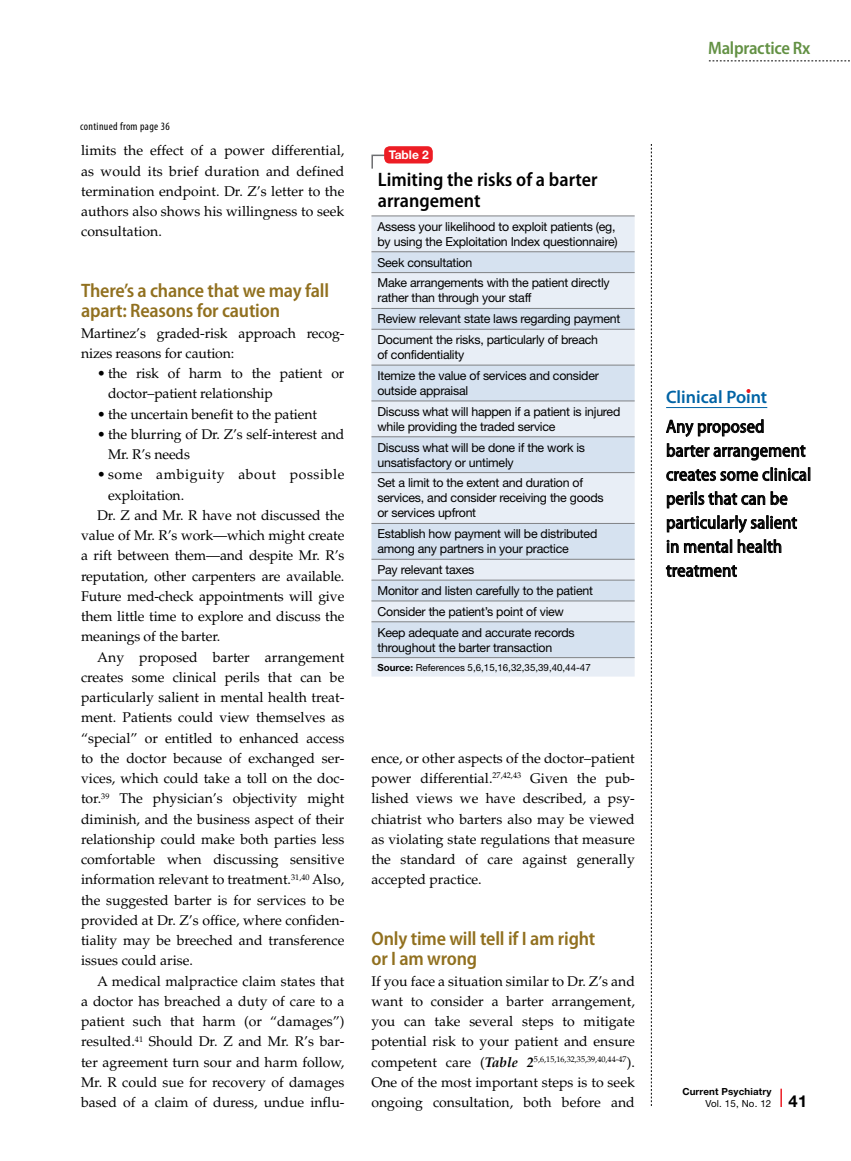
<style>
.page{position:relative;width:851px;height:1161px;background:#fff}
.page>*{position:absolute;margin:0;border:0;box-sizing:border-box;transform-origin:0 0}
.sub2{font:600 semi-condensed 19.5px/20.2px "Myriad Pro";letter-spacing:-.01em;color:#91701f}
.tabletitle{font:600 semi-condensed 19.5px/21px "Myriad Pro";color:#000}
.clinical_point{font:semi-condensed 18px/24px "Myriad Pro";letter-spacing:.01em;color:#000}
.t1{font:600 semi-condensed 18px "Myriad Pro";letter-spacing:-.015em;color:#639144}
.t2{font:600 18px "Myriad Pro";color:#0063a5}
.body_indent{font:14.1px/20.2px "Palatino LT Std";letter-spacing:-.01em;color:#000;text-align:justify}
.body{font:14.1px/20.2px "Palatino LT Std";color:#000;text-align:justify}
.body_indent-2{font:14.1px/20.2px "Palatino LT Std";letter-spacing:.04em;color:#000}
.tablebody{font:12.3px/15px "Helvetica Neue LT Std";letter-spacing:-.02em;color:#000}
.tabletitle_no{font:700 12px "Helvetica Neue LT Std";color:#fff}
.t3{font:condensed 11.25px "Myriad Pro";letter-spacing:.03em;color:#000}
.source{font:9.75px "Helvetica Neue LT Std";color:#000}
.t4{font:700 9.75px/12px "Helvetica Neue LT Std";letter-spacing:.015em;color:#000}
.body-2{font:8.25px "Palatino LT Std";color:#000}
.s1{font-weight:700}
.s2{font-size:14.1px}
.s3{font-weight:700;font-style:italic;font-size:14.1px}
.s4{font-weight:400}
.s5{font-size:16.5px}
</style>
<div class="page">
<svg style="left:651px;top:144px;width:1px;height:962px"></svg>
<svg style="left:780px;top:1089px;width:1px;height:18px"></svg>
<svg style="left:709px;top:61px;width:141px;height:1px"></svg>
<hr style="left:666px;top:407px;width:101px;height:1px;background:#0063a5">
<svg style="left:666px;top:419px;width:97px;height:18px"></svg>
<svg style="left:667px;top:443px;width:138px;height:18px"></svg>
<svg style="left:666px;top:468px;width:144px;height:14px"></svg>
<svg style="left:667px;top:491px;width:120px;height:18px"></svg>
<svg style="left:667px;top:516px;width:130px;height:17px"></svg>
<svg style="left:667px;top:540px;width:11px;height:13px"></svg>
<svg style="left:684px;top:539px;width:97px;height:15px"></svg>
<svg style="left:666px;top:565px;width:70px;height:13px"></svg>
<svg style="left:746px;top:389px;width:5px;height:4px"></svg>
<svg style="left:371px;top:154px;width:16px;height:15px"></svg>
<div style="left:384px;top:146px;width:49px;height:17px;background:#ed1d24;border-radius:5px"></div>
<div style="left:371px;top:217px;width:263px;height:460px;background:#e8eef6"></div>
<svg style="left:371px;top:253px;width:263px;height:404px;background:#dde6f1"></svg>
<hr style="left:371px;top:657px;width:263px;height:1px;background:#808285">
<hr style="left:371px;top:601px;width:263px;height:1px;background:#808285">
<hr style="left:371px;top:622px;width:263px;height:1px;background:#808285">
<hr style="left:371px;top:559px;width:263px;height:1px;background:#808285">
<hr style="left:371px;top:580px;width:263px;height:1px;background:#808285">
<hr style="left:371px;top:472px;width:263px;height:1px;background:#808285">
<hr style="left:371px;top:523px;width:263px;height:1px;background:#808285">
<hr style="left:371px;top:401px;width:263px;height:1px;background:#808285">
<hr style="left:371px;top:437px;width:263px;height:1px;background:#808285">
<hr style="left:371px;top:329px;width:263px;height:1px;background:#808285">
<hr style="left:371px;top:365px;width:263px;height:1px;background:#808285">
<hr style="left:371px;top:272px;width:263px;height:1px;background:#808285">
<hr style="left:371px;top:308px;width:263px;height:1px;background:#808285">
<hr style="left:371px;top:216px;width:263px;height:1px;background:#808285">
<hr style="left:371px;top:252px;width:263px;height:1px;background:#808285">
<p class="t3" style="left:80px;top:119px;width:91px">continued from page 36</p>
<p class="body" style="left:81px;top:141px;width:265px">limits the effect of a power differential, as would its brief duration and defined termination endpoint. Dr. Z’s letter to the authors also shows his willingness to seek consultation.</p>
<p class="sub2" style="left:81px;top:280px;width:249px">There’s a chance that we may fall apart: Reasons for caution</p>
<p class="body" style="left:81px;top:323px;width:265px">Martinez’s graded-risk approach recog&shy;nizes reasons for caution:</p>
<p class="body_indent" style="left:108px;top:363px;width:238px;text-indent:-11px">• the risk of harm to the patient or doctor–patient relationship</p>
<p class="body_indent" style="left:97px;top:404px;width:221px">• the uncertain benefit to the patient</p>
<p class="body_indent" style="left:108px;top:424px;width:238px;text-indent:-11px">• the blurring of Dr. Z’s self-interest and<br>Mr. R’s needs</p>
<p class="body_indent-2" style="left:108px;top:465px;width:238px;text-indent:-11px">• some ambiguity about possible exploitation.</p>
<p class="body_indent" style="left:81px;top:505px;width:265px;text-indent:16px">Dr. Z and Mr. R have not discussed the value of Mr. R’s work—which might create a rift between them—and despite Mr. R’s reputation, other carpenters are available.<br>Future med-check appointments will give them little time to explore and discuss the meanings of the barter.</p>
<p class="body_indent" style="left:81px;top:647px;width:265px;text-indent:16px">Any proposed barter arrangement creates some clinical perils that can be particularly salient in mental health treat&shy;ment. Patients could view themselves as “special” or entitled to enhanced access to the doctor because of exchanged ser&shy;vices, which could take a toll on the doc&shy;tor.<sup>39</sup> The physician’s objectivity might diminish, and the business aspect of their relationship could make both parties less comfortable when discussing sensitive information relevant to treatment.<sup>31,40</sup> Also, the suggested barter is for services to be provided at Dr. Z’s office, where confiden&shy;tiality may be breeched and transference issues could arise.</p>
<p class="body_indent" style="left:81px;top:971px;width:265px;text-indent:16px">A medical malpractice claim states that a doctor has breached a duty of care to a patient such that harm (or “damages”) resulted.<sup>41</sup> Should Dr. Z and Mr. R’s bar&shy;ter agreement turn sour and harm follow, Mr. R could sue for recovery of damages based of a claim of duress, undue influ-</p>
<p class="tabletitle_no" style="left:389px;top:148px;width:42px">Table 2</p>
<p class="tabletitle" style="left:378px;top:169px;width:221px">Limiting the risks of a barter arrangement</p>
<p class="tablebody" style="left:377px;top:219px;width:242px">Assess your likelihood to exploit patients (eg, by using the Exploitation Index questionnaire)</p>
<p class="tablebody" style="left:377px;top:255px;width:96px">Seek consultation</p>
<p class="tablebody" style="left:377px;top:275px;width:234px">Make arrangements with the patient directly rather than through your staff</p>
<p class="tablebody" style="left:377px;top:311px;width:244px">Review relevant state laws regarding payment</p>
<p class="tablebody" style="left:377px;top:332px;width:222px">Document the risks, particularly of breach of confidentiality</p>
<p class="tablebody" style="left:377px;top:368px;width:223px">Itemize the value of services and consider outside appraisal</p>
<p class="tablebody" style="left:377px;top:404px;width:244px">Discuss what will happen if a patient is injured while providing the traded service</p>
<p class="tablebody" style="left:377px;top:440px;width:209px">Discuss what will be done if the work is unsatisfactory or untimely</p>
<p class="tablebody" style="left:377px;top:475px;width:228px">Set a limit to the extent and duration of services, and consider receiving the goods or services upfront</p>
<p class="tablebody" style="left:377px;top:526px;width:221px">Establish how payment will be distributed among any partners in your practice</p>
<p class="tablebody" style="left:377px;top:562px;width:98px">Pay relevant taxes</p>
<p class="tablebody" style="left:377px;top:583px;width:217px">Monitor and listen carefully to the patient</p>
<p class="tablebody" style="left:377px;top:604px;width:188px">Consider the patient’s point of view</p>
<p class="tablebody" style="left:377px;top:625px;width:199px">Keep adequate and accurate records throughout the barter transaction</p>
<p class="source" style="left:377px;top:661px;width:215px"><span class="s1">Source:</span> References 5,6,15,16,32,35,39,40,44-47</p>
<p class="body_indent" style="left:371px;top:748px;width:265px">ence, or other aspects of the doctor–patient power differential.<sup>27,42,43</sup> Given the pub&shy;lished views we have described, a psy&shy;chiatrist who barters also may be viewed as violating state regulations that measure the standard of care against generally accepted practice.</p>
<p class="sub2" style="left:371px;top:928px;width:225px">Only time will tell if I am right or I am wrong</p>
<p class="body" style="left:371px;top:971px;width:265px">If you face a situation similar to Dr. Z’s and want to consider a barter arrangement, you can take several steps to mitigate potential risk to your patient and ensure</p>
<p class="body-2" style="left:371px;top:1054px;width:265px"><span class="s2">competent care (</span><span class="s3">Table 2</span>5,6,15,16,32,35,39,40,44-47<span class="s2">).</span></p>
<p class="body" style="left:371px;top:1072px;width:265px">One of the most important steps is to seek ongoing consultation, both before and</p>
<p class="t1" style="left:708px;top:37px;width:104px">Malpractice Rx</p>
<p class="t2" style="left:666px;top:386px;width:103px">Clinical Point</p>
<p class="clinical_point" style="left:666px;top:414px;width:146px">Any proposed barter arrangement creates some clinical perils that can be particularly salient in mental health treatment</p>
<p class="t4" style="left:705px;top:1085px;width:103px;text-indent:-23px">Current Psychiatry<br><span class="s4">Vol. 15, No. 12</span> <span class="s5">41</span></p>
</div>
